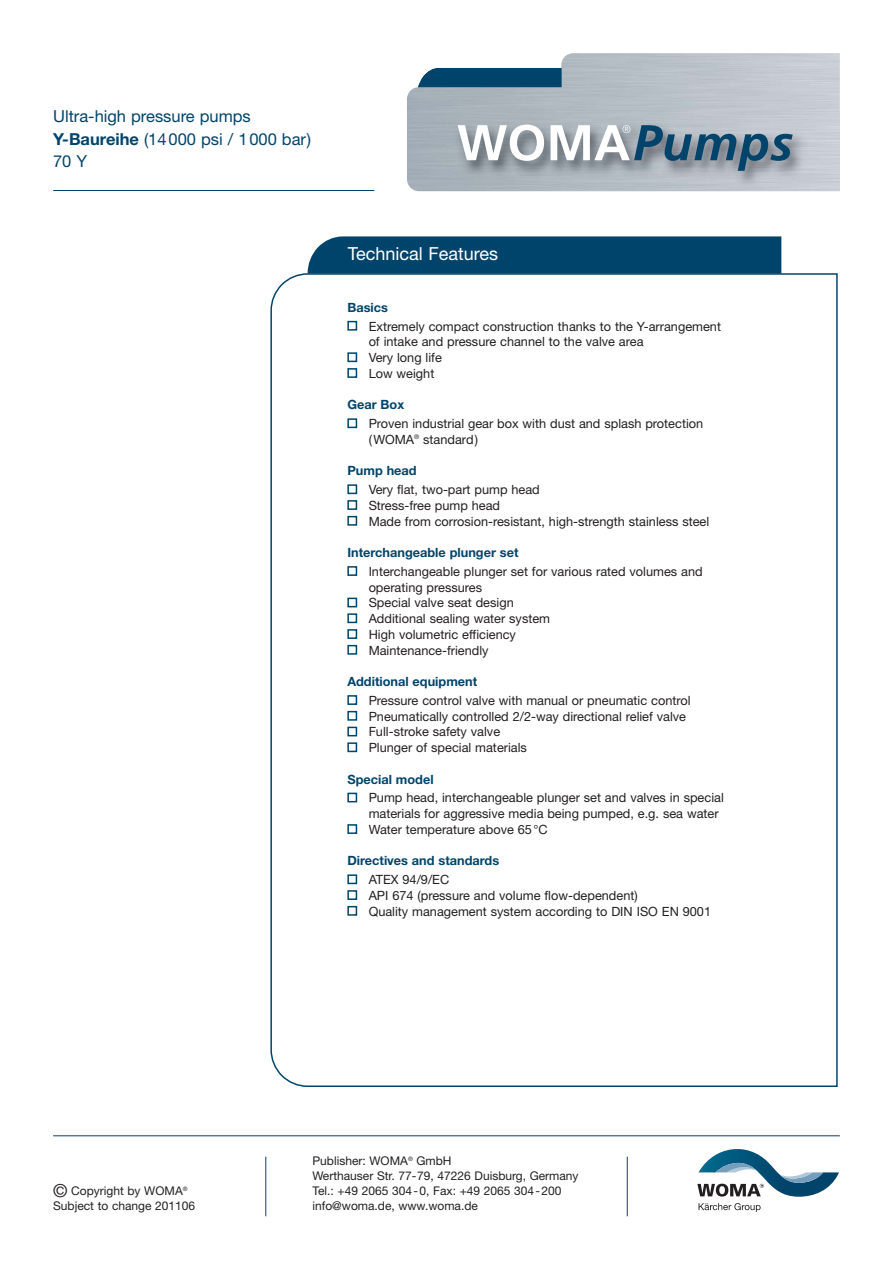
<style>
.page{position:relative;width:893px;height:1263px;background:#fff}
.page>*{position:absolute;margin:0;border:0;box-sizing:border-box;transform-origin:0 0}
.t1{font:italic 700 50.25px "Frutiger";letter-spacing:.015em;color:#00446b}
.t2{font:18px "Helvetica Neue";color:#fff}
.t3{font:16.5px/22.5px "Helvetica Neue";color:#00446b}
.t4{font:12.75px/15.8px "Helvetica Neue";color:#231f20}
.t5{font:700 12.75px "Helvetica Neue";color:#00446b}
.t6{font:12px/15px "Helvetica Neue";color:#231f20}
.s1{font-weight:700}
.s2{font-style:normal;color:#fff}
.s3{font-size:18px}
</style>
<div class="page">
<svg style="left:270px;top:236px;width:511px;height:851px"></svg>
<hr style="left:53px;top:190px;width:321px;height:1px;background:#00446b">
<hr style="left:265px;top:1157px;width:1px;height:59px;background:#00446b">
<hr style="left:627px;top:1157px;width:1px;height:59px;background:#00446b">
<hr style="left:53px;top:1135px;width:787px;height:1px;background:#00446b">
<svg style="left:697px;top:1149px;width:142px;height:48px"></svg>
<svg style="left:698px;top:1203px;width:63px;height:9px"></svg>
<img style="left:407px;top:53px;width:433px;height:138px">
<div style="left:418px;top:68px;width:143px;height:19px;background:#00446b"></div>
<img style="left:446px;top:111px;width:394px;height:80px">
<img style="left:615px;top:117px;width:51px;height:51px">
<svg style="left:622px;top:125px;width:8px;height:8px"></svg>
<p class="t3" style="left:53px;top:107px;width:260px">Ultra-high pressure pumps<br><span class="s1">Y-Baureihe</span> (14000 psi / 1000 bar)<br>70 Y</p>
<h1 class="t1" style="left:457px;top:123px;width:337px"><span class="s2">WOMA</span>Pumps</h1>
<h2 class="t2" style="left:348px;top:248px;width:152px">Technical Features</h2>
<p class="t5" style="left:347px;top:303px;width:42px">Basics</p>
<p class="t4" style="left:369px;top:319px;width:354px">Extremely compact construction thanks to the Y-arrangement of intake and pressure channel to the valve area<br>Very long life<br>Low weight</p>
<p class="t5" style="left:347px;top:400px;width:58px">Gear Box</p>
<p class="t4" style="left:369px;top:417px;width:336px">Proven industrial gear box with dust and splash protection (WOMA<sup>®</sup> standard)</p>
<p class="t5" style="left:347px;top:466px;width:71px">Pump head</p>
<p class="t4" style="left:369px;top:483px;width:342px">Very flat, two-part pump head<br>Stress-free pump head<br>Made from corrosion-resistant, high-strength stainless steel</p>
<p class="t5" style="left:347px;top:548px;width:173px">Interchangeable plunger set</p>
<p class="t4" style="left:369px;top:565px;width:335px">Interchangeable plunger set for various rated volumes and operating pressures<br>Special valve seat design<br>Additional sealing water system<br>High volumetric efficiency<br>Maintenance-friendly</p>
<p class="t5" style="left:347px;top:677px;width:131px">Additional equipment</p>
<p class="t4" style="left:369px;top:694px;width:323px">Pressure control valve with manual or pneumatic control Pneumatically controlled 2/2-way directional relief valve Full-stroke safety valve<br>Plunger of special materials</p>
<p class="t5" style="left:347px;top:774px;width:88px">Special model</p>
<p class="t4" style="left:369px;top:791px;width:357px">Pump head, interchangeable plunger set and valves in special materials for aggressive media being pumped, e.g. sea water<br>Water temperature above 65°C</p>
<p class="t5" style="left:347px;top:856px;width:153px">Directives and standards</p>
<p class="t4" style="left:369px;top:873px;width:344px">ATEX 94/9/EC<br>API 674 (pressure and volume flow-dependent)<br>Quality management system according to DIN ISO EN 9001</p>
<p class="t6" style="left:53px;top:1184px;width:144px"><span class="s3">©</span> Copyright by WOMA<sup>®<br></sup>Subject to change 201106</p>
<p class="t6" style="left:313px;top:1155px;width:268px">Publisher: WOMA<sup>®</sup> GmbH<br>Werthauser Str. 77-79, 47226 Duisburg, Germany Tel.: +49 2065 304-0, Fax: +49 2065 304-200 info@woma.de, www.woma.de</p>
</div>
